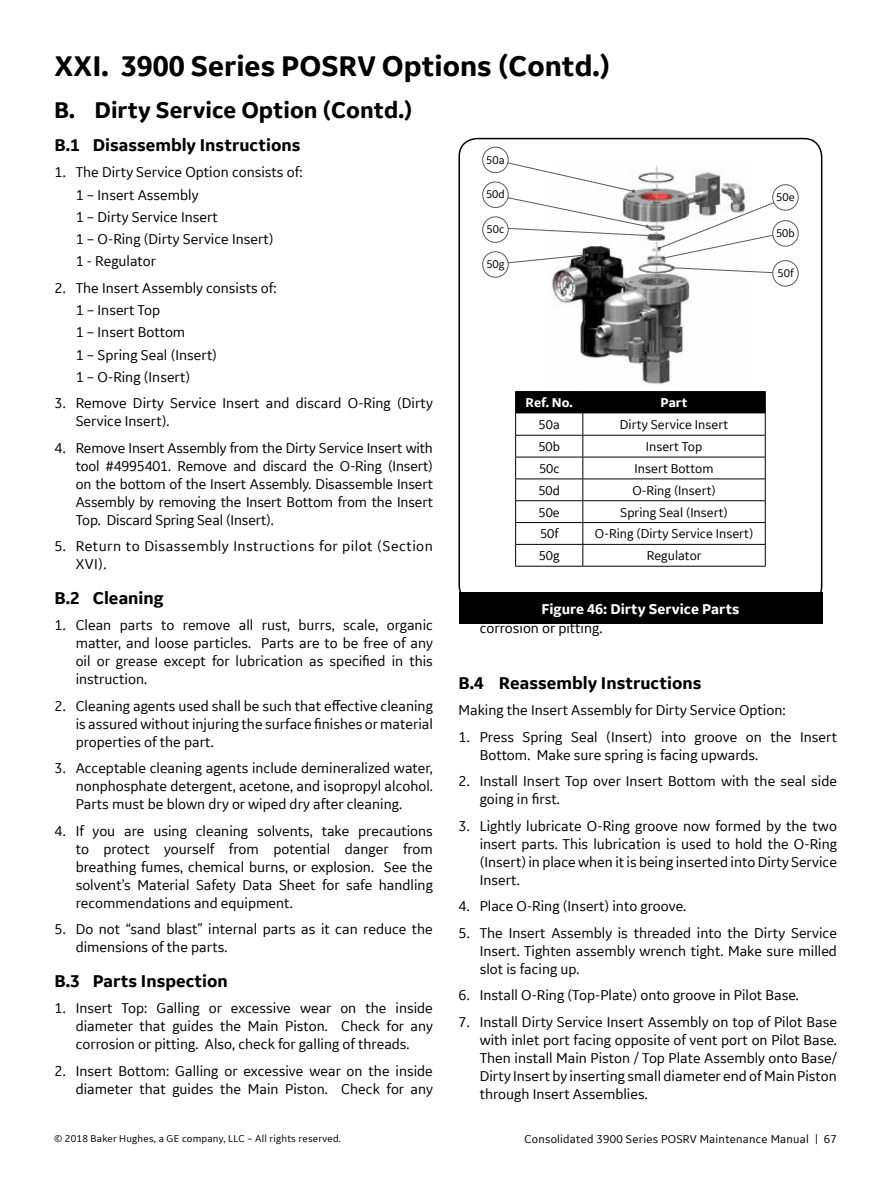
<style>
.page{position:relative;width:891px;height:1188px;background:#fff}
.page>*{position:absolute;margin:0;border:0;box-sizing:border-box;transform-origin:0 0}
.t1{font:700 30px "GE Inspira Sans";color:#000}
.t2{font:700 24px "GE Inspira Sans";color:#000}
.t3{font:700 18px "GE Inspira Sans";color:#000}
.t4{font:15px/18px "GE Inspira Sans";color:#000;text-align:justify}
.t5{font:15px/18px "GE Inspira Sans";letter-spacing:.03em;color:#000}
.t6{font:700 15px "GE Inspira Sans";color:#fff}
.t7{font:13.5px "GE Inspira Sans";color:#000}
.t8{font:700 13.5px "GE Inspira Sans";color:#fff}
.t9{font:12px "GE Inspira Sans";letter-spacing:.02em;color:#000}
.t10{font:12px "GE Inspira Sans";color:#000}
.t11{font:10.5px "GE Inspira Sans";letter-spacing:.02em;color:#000}
</style>
<div class="page">
<img style="left:552px;top:274px;width:140px;height:111px">
<div style="left:482px;top:147px;width:26px;height:26px;border:1px solid #58595b;border-radius:50%"></div>
<div style="left:482px;top:251px;width:26px;height:27px;border:1px solid #58595b;border-radius:50%"></div>
<div style="left:482px;top:217px;width:26px;height:26px;border:1px solid #58595b;border-radius:50%"></div>
<div style="left:482px;top:182px;width:26px;height:26px;border:1px solid #58595b;border-radius:50%"></div>
<div style="left:772px;top:184px;width:27px;height:27px;border:1px solid #58595b;border-radius:50%"></div>
<div style="left:772px;top:220px;width:27px;height:26px;border:1px solid #58595b;border-radius:50%"></div>
<svg style="left:494px;top:159px;width:293px;height:115px"></svg>
<div style="left:773px;top:261px;width:25px;height:25px;background:#fff;border-radius:50%"></div>
<div style="left:772px;top:260px;width:27px;height:26px;border:1px solid #58595b;border-radius:50%"></div>
<div style="left:458px;top:138px;width:364px;height:467px;border:2px solid #000;border-radius:18px"></div>
<hr style="left:515px;top:391px;width:68px;height:1px;background:#000">
<hr style="left:583px;top:391px;width:183px;height:1px;background:#000">
<hr style="left:515px;top:566px;width:68px;height:1px;background:#000">
<svg style="left:515px;top:392px;width:251px;height:174px"></svg>
<hr style="left:583px;top:544px;width:183px;height:1px;background:#000">
<hr style="left:583px;top:566px;width:183px;height:1px;background:#000">
<div style="left:459px;top:593px;width:363px;height:31px;background:#000"></div>
<h1 class="t1" style="left:54px;top:47px;width:557px">XXI. 3900 Series POSRV Options (Contd.)</h1>
<h2 class="t2" style="left:54px;top:95px;width:360px">B. Dirty Service Option (Contd.)</h2>
<p class="t3" style="left:54px;top:134px;width:247px">B.1 Disassembly Instructions</p>
<p class="t4" style="left:76px;top:161px;width:229px;line-height:22.2px;text-align:left;text-indent:-21px">1. The Dirty Service Option consists of:<br>1 – Insert Assembly<br>1 – Dirty Service Insert<br>1 – O-Ring (Dirty Service Insert)<br>1 - Regulator</p>
<p class="t4" style="left:76px;top:276px;width:203px;line-height:22.2px;text-align:left;text-indent:-21px">2. The Insert Assembly consists of:<br>1 – Insert Top<br>1 – Insert Bottom<br>1 – Spring Seal (Insert)<br>1 – O-Ring (Insert)</p>
<p class="t4" style="left:76px;top:394px;width:359px;text-indent:-21px">3. Remove Dirty Service Insert and discard O-Ring (Dirty<br>Service Insert).</p>
<p class="t4" style="left:76px;top:439px;width:359px;text-indent:-21px">4. Remove Insert Assembly from the Dirty Service Insert with tool #4995401. Remove and discard the O-Ring (Insert) on the bottom of the Insert Assembly. Disassemble Insert Assembly by removing the Insert Bottom from the Insert Top. Discard Spring Seal (Insert).</p>
<p class="t5" style="left:76px;top:537px;width:359px;text-indent:-21px">5. Return to Disassembly Instructions for pilot (Section<br>XVI).</p>
<p class="t3" style="left:54px;top:587px;width:110px">B.2 Cleaning</p>
<p class="t4" style="left:76px;top:616px;width:359px;text-indent:-21px">1. Clean parts to remove all rust, burrs, scale, organic matter, and loose particles. Parts are to be free of any oil or grease except for lubrication as specified in this instruction.</p>
<p class="t4" style="left:76px;top:696px;width:359px;text-indent:-21px">2. Cleaning agents used shall be such that effective cleaning is assured without injuring the surface finishes or material properties of the part.</p>
<p class="t4" style="left:76px;top:759px;width:359px;text-indent:-21px">3. Acceptable cleaning agents include demineralized water, nonphosphate detergent, acetone, and isopropyl alcohol.<br>Parts must be blown dry or wiped dry after cleaning.</p>
<p class="t4" style="left:76px;top:821px;width:359px;text-indent:-21px">4. If you are using cleaning solvents, take precautions to protect yourself from potential danger from breathing fumes, chemical burns, or explosion. See the solvent’s Material Safety Data Sheet for safe handling recommendations and equipment.</p>
<p class="t4" style="left:76px;top:920px;width:359px;text-indent:-21px">5. Do not “sand blast” internal parts as it can reduce the dimensions of the parts.</p>
<p class="t3" style="left:54px;top:970px;width:175px">B.3 Parts Inspection</p>
<p class="t4" style="left:76px;top:999px;width:359px;text-indent:-21px">1. Insert Top: Galling or excessive wear on the inside diameter that guides the Main Piston. Check for any corrosion or pitting. Also, check for galling of threads.</p>
<p class="t4" style="left:54px;top:1061px;width:380px;text-align:right">2. Insert Bottom: Galling or excessive wear on the inside diameter that guides the Main Piston. Check for any</p>
<p class="t10" style="left:486px;top:152px;width:20px">50a</p>
<p class="t10" style="left:486px;top:187px;width:20px">50d</p>
<p class="t10" style="left:776px;top:190px;width:20px">50e</p>
<p class="t10" style="left:776px;top:226px;width:20px">50b</p>
<p class="t10" style="left:778px;top:266px;width:17px">50f</p>
<p class="t10" style="left:487px;top:222px;width:19px">50c</p>
<p class="t10" style="left:486px;top:257px;width:20px">50g</p>
<p class="t8" style="left:526px;top:395px;width:49px">Ref. No.</p>
<p class="t8" style="left:661px;top:395px;width:28px">Part</p>
<p class="t7" style="left:539px;top:416px;width:23px">50a</p>
<p class="t7" style="left:620px;top:416px;width:110px">Dirty Service Insert</p>
<p class="t7" style="left:538px;top:438px;width:23px">50b</p>
<p class="t7" style="left:646px;top:438px;width:58px">Insert Top</p>
<p class="t7" style="left:539px;top:460px;width:22px">50c</p>
<p class="t7" style="left:635px;top:460px;width:80px">Insert Bottom</p>
<p class="t7" style="left:538px;top:482px;width:23px">50d</p>
<p class="t7" style="left:632px;top:482px;width:85px">O-Ring (Insert)</p>
<p class="t7" style="left:539px;top:504px;width:23px">50e</p>
<p class="t7" style="left:620px;top:504px;width:109px">Spring Seal (Insert)</p>
<p class="t7" style="left:540px;top:526px;width:20px">50f</p>
<p class="t7" style="left:595px;top:526px;width:160px">O-Ring (Dirty Service Insert)</p>
<p class="t7" style="left:539px;top:547px;width:22px">50g</p>
<p class="t7" style="left:647px;top:547px;width:56px">Regulator</p>
<p class="t6" style="left:542px;top:600px;width:199px">Figure 46: Dirty Service Parts</p>
<p class="t4" style="left:480px;top:618px;width:124px">corrosion or pitting.</p>
<p class="t3" style="left:458px;top:671px;width:244px">B.4 Reassembly Instructions</p>
<p class="t4" style="left:458px;top:701px;width:329px">Making the Insert Assembly for Dirty Service Option:</p>
<p class="t4" style="left:480px;top:727px;width:359px;text-indent:-21px">1. Press Spring Seal (Insert) into groove on the Insert<br>Bottom. Make sure spring is facing upwards.</p>
<p class="t4" style="left:480px;top:772px;width:359px;text-indent:-21px">2. Install Insert Top over Insert Bottom with the seal side going in first.</p>
<p class="t4" style="left:480px;top:816px;width:359px;text-indent:-21px">3. Lightly lubricate O-Ring groove now formed by the two insert parts. This lubrication is used to hold the O-Ring (Insert) in place when it is being inserted into Dirty Service Insert.</p>
<p class="t4" style="left:458px;top:897px;width:229px">4. Place O-Ring (Insert) into groove.</p>
<p class="t4" style="left:480px;top:923px;width:359px;text-indent:-21px">5. The Insert Assembly is threaded into the Dirty Service Insert. Tighten assembly wrench tight. Make sure milled slot is facing up.</p>
<p class="t4" style="left:458px;top:986px;width:342px">6. Install O-Ring (Top-Plate) onto groove in Pilot Base.</p>
<p class="t4" style="left:480px;top:1012px;width:359px;text-indent:-21px">7. Install Dirty Service Insert Assembly on top of Pilot Base with inlet port facing opposite of vent port on Pilot Base.<br>Then install Main Piston / Top Plate Assembly onto Base/ Dirty Insert by inserting small diameter end of Main Piston through Insert Assemblies.</p>
<p class="t11" style="left:54px;top:1132px;width:289px">© 2018 Baker Hughes, a GE company, LLC – All rights reserved.</p>
<p class="t9" style="left:524px;top:1131px;width:314px">Consolidated 3900 Series POSRV Maintenance Manual | 67</p>
</div>
